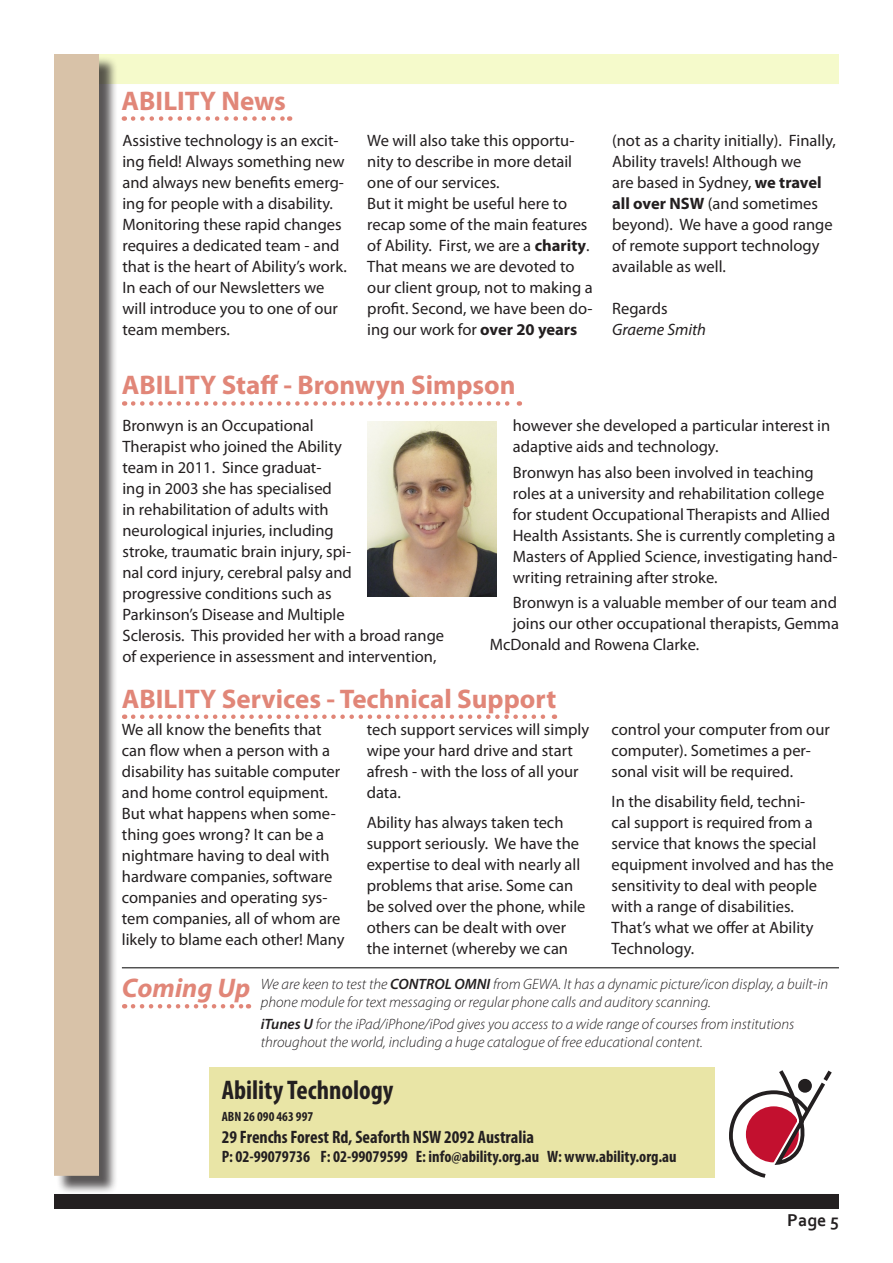
<style>
.page{position:relative;width:893px;height:1263px;background:#fff}
.page>*{position:absolute;margin:0;border:0;box-sizing:border-box;transform-origin:0 0}
.Headline{font:700 27px "Myriad Pro";color:#e18678}
.t1{font:700 condensed 27px "Myriad Pro";color:#231f20}
.Headline-2{font:italic 700 27px "Myriad Pro";color:#e18678}
.t2{font:700 condensed 18px "Myriad Pro";color:#231f20}
.t3{font:700 18px "Corbel";color:#231f20}
.Body{font:16.5px/21px "Myriad Pro";color:#231f20}
.t4{font:700 condensed 16.5px "Myriad Pro";color:#231f20}
.Body-2{font:italic 16.5px "Myriad Pro";color:#231f20}
.t5{font:italic 300 15px/18px "Myriad Pro";color:#231f20}
.t6{font:700 condensed 13.5px "Myriad Pro";color:#231f20}
.s1{font-weight:700}
.s2{font-weight:600}
</style>
<div class="page">
<div style="left:54px;top:1194px;width:785px;height:15px;background:#231f20"></div>
<div style="left:64px;top:54px;width:775px;height:30px;background:#f5facb"></div>
<div style="left:56px;top:56px;width:62px;height:1139px;background:#231f20;opacity:.75"></div>
<div style="left:54px;top:54px;width:45px;height:1122px;background:#d8c2a8"></div>
<svg style="left:730px;top:1070px;width:102px;height:108px"></svg>
<div style="left:210px;top:1067px;width:505px;height:111px;background:#e9e5a6"></div>
<svg style="left:133px;top:116px;width:157px;height:5px"></svg>
<svg style="left:133px;top:401px;width:387px;height:5px"></svg>
<svg style="left:133px;top:714px;width:422px;height:5px"></svg>
<img style="left:367px;top:422px;width:129px;height:175px">
<svg style="left:133px;top:1004px;width:116px;height:4px"></svg>
<hr style="left:122px;top:967px;width:717px;height:1px;background:#000">
<p class="Headline" style="left:122px;top:83px;width:166px">ABILITY News</p>
<p class="Body" style="left:122px;top:129px;width:226px">Assistive technology is an excit&shy;ing field! Always something new and always new benefits emerg&shy;ing for people with a disability.<br>Monitoring these rapid changes requires a dedicated team - and that is the heart of Ability’s work.<br>In each of our Newsletters we will introduce you to one of our team members.</p>
<p class="Body" style="left:367px;top:129px;width:209px">We will also take this opportu&shy;nity to describe in more detail one of our services.</p>
<p class="Body" style="left:367px;top:192px;width:227px">But it might be useful here to recap some of the main features of Ability. First, we are a <span class="s1">charity</span>.<br>That means we are devoted to our client group, not to making a profit. Second, we have been do&shy;ing our work for <span class="s1">over 20 years</span></p>
<p class="Headline" style="left:122px;top:368px;width:395px">ABILITY Staff - Bronwyn Simpson</p>
<p class="Body" style="left:612px;top:129px;width:225px">(not as a charity initially). Finally,<br>Ability travels! Although we<br>are based in Sydney, <span class="s1">we travel all over NSW</span> (and sometimes beyond). We have a good range of remote support technology available as well.</p>
<p class="Body" style="left:612px;top:297px;width:57px">Regards</p>
<p class="Body-2" style="left:612px;top:319px;width:95px">Graeme Smith</p>
<p class="Body" style="left:122px;top:415px;width:323px">Bronwyn is an Occupational<br>Therapist who joined the Ability<br>team in 2011. Since graduat-<br>ing in 2003 she has specialised<br>in rehabilitation of adults with<br>neurological injuries, including<br>stroke, traumatic brain injury, spi-<br>nal cord injury, cerebral palsy and<br>progressive conditions such as<br>Parkinson’s Disease and Multiple<br>Sclerosis. This provided her with a broad range of experience in assessment and intervention,</p>
<p class="Body" style="left:513px;top:415px;width:319px">however she developed a particular interest in adaptive aids and technology.</p>
<p class="Body" style="left:513px;top:461px;width:326px">Bronwyn has also been involved in teaching roles at a university and rehabilitation college for student Occupational Therapists and Allied Health Assistants. She is currently completing a Masters of Applied Science, investigating hand&shy;writing retraining after stroke.</p>
<p class="Body" style="left:513px;top:591px;width:326px">Bronwyn is a valuable member of our team and</p>
<p class="Body" style="left:513px;top:612px;width:328px">joins our other occupational therapists, Gemma</p>
<p class="Body" style="left:490px;top:633px;width:211px">McDonald and Rowena Clarke.</p>
<p class="Headline" style="left:122px;top:681px;width:436px">ABILITY Services - Technical Support</p>
<p class="Body" style="left:122px;top:719px;width:224px">We all know the benefits that can flow when a person with a disability has suitable computer and home control equipment.<br>But what happens when some&shy;thing goes wrong? It can be a nightmare having to deal with hardware companies, software companies and operating sys&shy;tem companies, all of whom are likely to blame each other! Many</p>
<p class="Body" style="left:367px;top:719px;width:224px">tech support services will simply wipe your hard drive and start afresh - with the loss of all your data.</p>
<p class="Body" style="left:367px;top:811px;width:220px">Ability has always taken tech support seriously. We have the expertise to deal with nearly all problems that arise. Some can be solved over the phone, while others can be dealt with over the internet (whereby we can</p>
<p class="Body" style="left:612px;top:719px;width:220px">control your computer from our computer). Sometimes a per&shy;sonal visit will be required.</p>
<p class="Body" style="left:612px;top:790px;width:224px">In the disability field, techni-<br>cal support is required from a service that knows the special equipment involved and has the sensitivity to deal with people with a range of disabilities.<br>That’s what we offer at Ability<br>Technology.</p>
<p class="Headline-2" style="left:122px;top:970px;width:130px">Coming Up</p>
<p class="t5" style="left:261px;top:975px;width:569px">We are keen to test the <span class="s2">CONTROL OMNI</span> from GEWA. It has a dynamic picture/icon display, a built-in phone module for text messaging or regular phone calls and auditory scanning.</p>
<p class="t5" style="left:261px;top:1015px;width:535px"><span class="s2">iTunes U</span> for the iPad/iPhone/iPod gives you access to a wide range of courses from institutions throughout the world, including a huge catalogue of free educational content.</p>
<p class="t1" style="left:222px;top:1073px;width:173px">Ability Technology</p>
<p class="t6" style="left:222px;top:1108px;width:93px">ABN 26 090 463 997</p>
<p class="t2" style="left:222px;top:1125px;width:314px">29 Frenchs Forest Rd, Seaforth NSW 2092 Australia</p>
<p class="t4" style="left:222px;top:1146px;width:456px">P: 02-99079736 F: 02-99079599 E: info@ability.org.au W: www.ability.org.au</p>
<p class="t3" style="left:787px;top:1208px;width:53px">Page 5</p>
</div>
